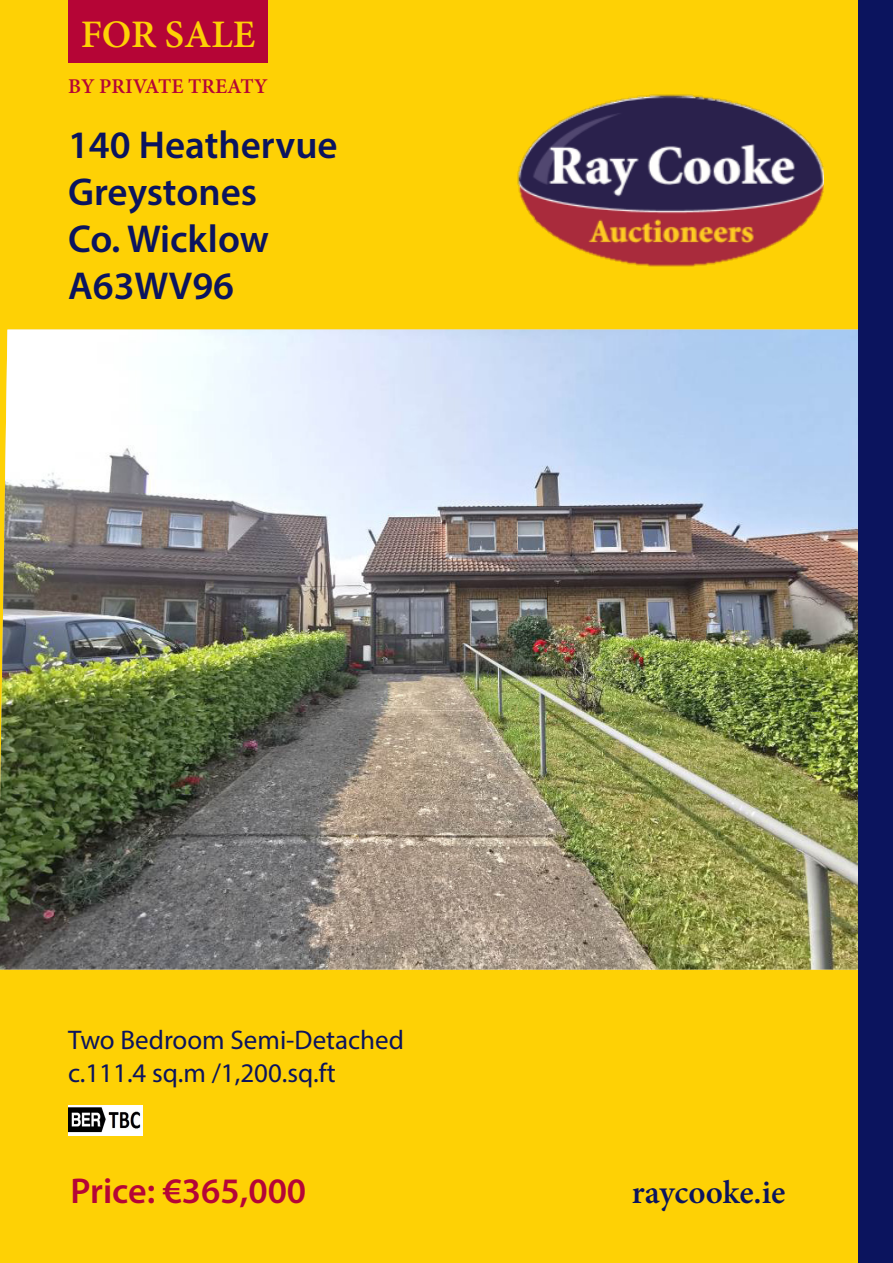
<style>
.page{position:relative;width:893px;height:1263px;background:#fed105}
.page>*{position:absolute;margin:0;border:0;box-sizing:border-box;transform-origin:0 0}
.RC_Cover_Address{font:600 39px "Myriad Pro";color:#0b145e}
.t1{font:600 39px "Minion Pro";color:#fed105}
.RC_Cover_Price{font:600 36px "Myriad Pro";color:#b50536}
.t2{font:600 33px "Minion Pro";color:#0b145e}
.RC_Cover_Description{font:27px "Myriad Pro";color:#0b145e}
.t3{font:600 21px "Minion Pro";color:#b50536}
</style>
<div class="page">
<img style="left:0;top:330px;width:859px;height:639px">
<img style="left:68px;top:1106px;width:75px;height:29px">
<div style="left:68px;top:0;width:200px;height:62px;background:#b50536"></div>
<div style="left:859px;top:0;width:34px;height:1263px;background:#0b145e"></div>
<img style="left:517px;top:94px;width:306px;height:173px">
<h1 class="t1" style="left:81px;top:8px;width:176px">FOR SALE</h1>
<p class="t3" style="left:68px;top:71px;width:201px">BY PRIVATE TREATY</p>
<p class="RC_Cover_Address" style="left:68px;top:120px;width:271px">140 Heathervue</p>
<p class="RC_Cover_Address" style="left:68px;top:167px;width:191px">Greystones</p>
<p class="RC_Cover_Address" style="left:68px;top:214px;width:202px">Co. Wicklow</p>
<p class="RC_Cover_Address" style="left:68px;top:261px;width:168px">A63WV96</p>
<p class="RC_Cover_Description" style="left:68px;top:1024px;width:337px">Two Bedroom Semi-Detached</p>
<p class="RC_Cover_Description" style="left:68px;top:1056px;width:269px">c.111.4 sq.m /1,200.sq.ft</p>
<p class="RC_Cover_Price" style="left:71px;top:1167px;width:237px">Price: €365,000</p>
<p class="t2" style="left:632px;top:1170px;width:155px">raycooke.ie</p>
</div>
